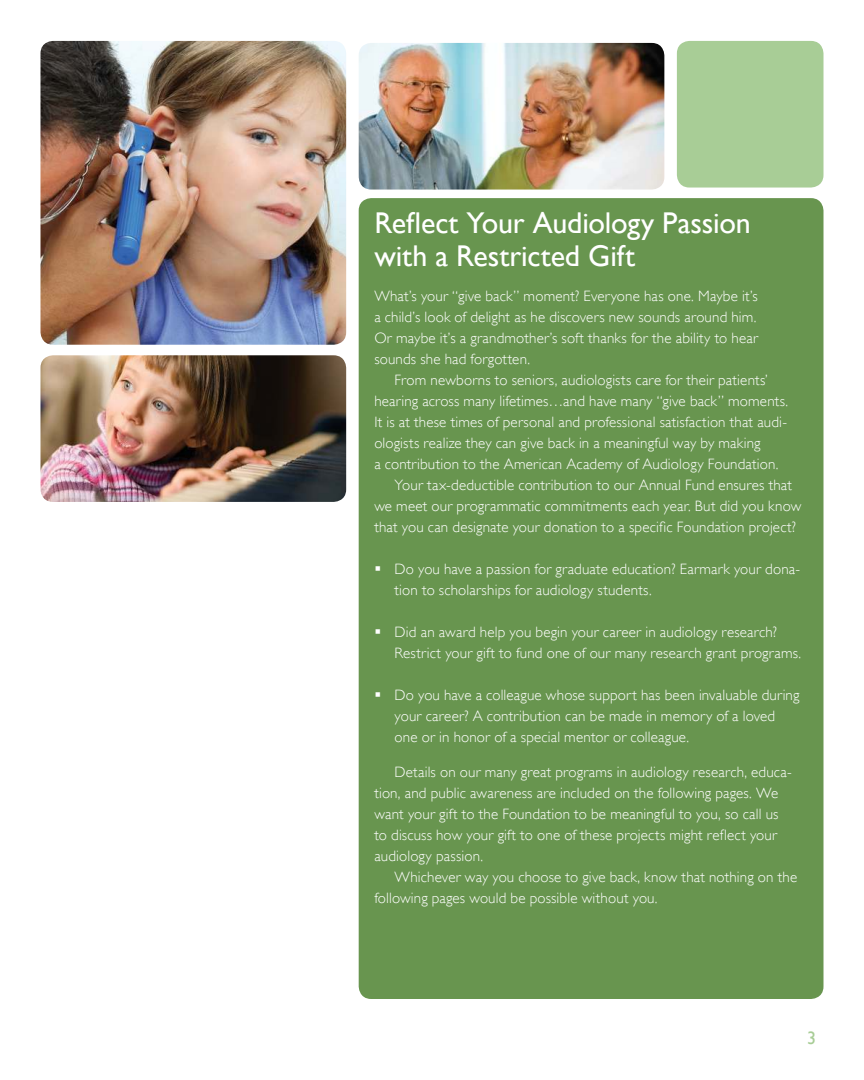
<style>
.page{position:relative;width:864px;height:1080px;background:#fff}
.page>*{position:absolute;margin:0;border:0;box-sizing:border-box;transform-origin:0 0}
.t1{font:30px/33px "Gill Sans";letter-spacing:-.005em;color:#fff}
.t2{font:18px "Gill Sans";color:#a8cd96}
.t3{font:300 15px/21px "Gill Sans";letter-spacing:.01em;color:#fff}
</style>
<div class="page">
<div style="left:359px;top:198px;width:465px;height:801px;background:#68954f;border-radius:13px"></div>
<div style="left:677px;top:41px;width:147px;height:147px;background:#a8cd96;border-radius:13px"></div>
<img style="left:40px;top:41px;width:306px;height:304px">
<img style="left:359px;top:43px;width:305px;height:147px">
<img style="left:40px;top:355px;width:306px;height:147px">
<h1 class="t1" style="left:374px;top:207px;width:378px">Reflect Your Audiology Passion with a Restricted Gift</h1>
<p class="t3" style="left:374px;top:286px;width:385px;text-align:justify">What’s your “give back” moment? Everyone has one. Maybe it’s a child’s look of delight as he discovers new sounds around him.<br>Or maybe it’s a grandmother’s soft thanks for the ability to hear sounds she had forgotten.</p>
<p class="t3" style="left:395px;top:371px;width:375px">From newborns to seniors, audiologists care for their patients’</p>
<p class="t3" style="left:374px;top:391px;width:415px">hearing across many lifetimes…and have many “give back” moments.</p>
<p class="t3" style="left:374px;top:413px;width:414px">It is at these times of personal and professional satisfaction that audi-</p>
<p class="t3" style="left:374px;top:433px;width:388px">ologists realize they can give back in a meaningful way by making</p>
<p class="t3" style="left:374px;top:455px;width:406px">a contribution to the American Academy of Audiology Foundation.</p>
<p class="t3" style="left:395px;top:476px;width:399px">Your tax-deductible contribution to our Annual Fund ensures that</p>
<p class="t3" style="left:374px;top:497px;width:429px">we meet our programmatic commitments each year. But did you know</p>
<p class="t3" style="left:374px;top:517px;width:423px">that you can designate your donation to a specific Foundation project?</p>
<p class="t3" style="left:395px;top:559px;width:407px">Do you have a passion for graduate education? Earmark your dona&shy;tion to scholarships for audiology students.</p>
<p class="t3" style="left:395px;top:622px;width:408px">Did an award help you begin your career in audiology research?<br>Restrict your gift to fund one of our many research grant programs.</p>
<p class="t3" style="left:395px;top:685px;width:406px">Do you have a colleague whose support has been invaluable during your career? A contribution can be made in memory of a loved one or in honor of a special mentor or colleague.</p>
<p class="t3" style="left:374px;top:763px;width:419px;text-indent:20px">Details on our many great programs in audiology research, educa&shy;tion, and public awareness are included on the following pages. We want your gift to the Foundation to be meaningful to you, so call us to discuss how your gift to one of these projects might reflect your audiology passion.</p>
<p class="t3" style="left:374px;top:866px;width:424px;text-indent:20px">Whichever way you choose to give back, know that nothing on the following pages would be possible without you.</p>
<p class="t2" style="left:807px;top:1030px;width:10px">3</p>
</div>
